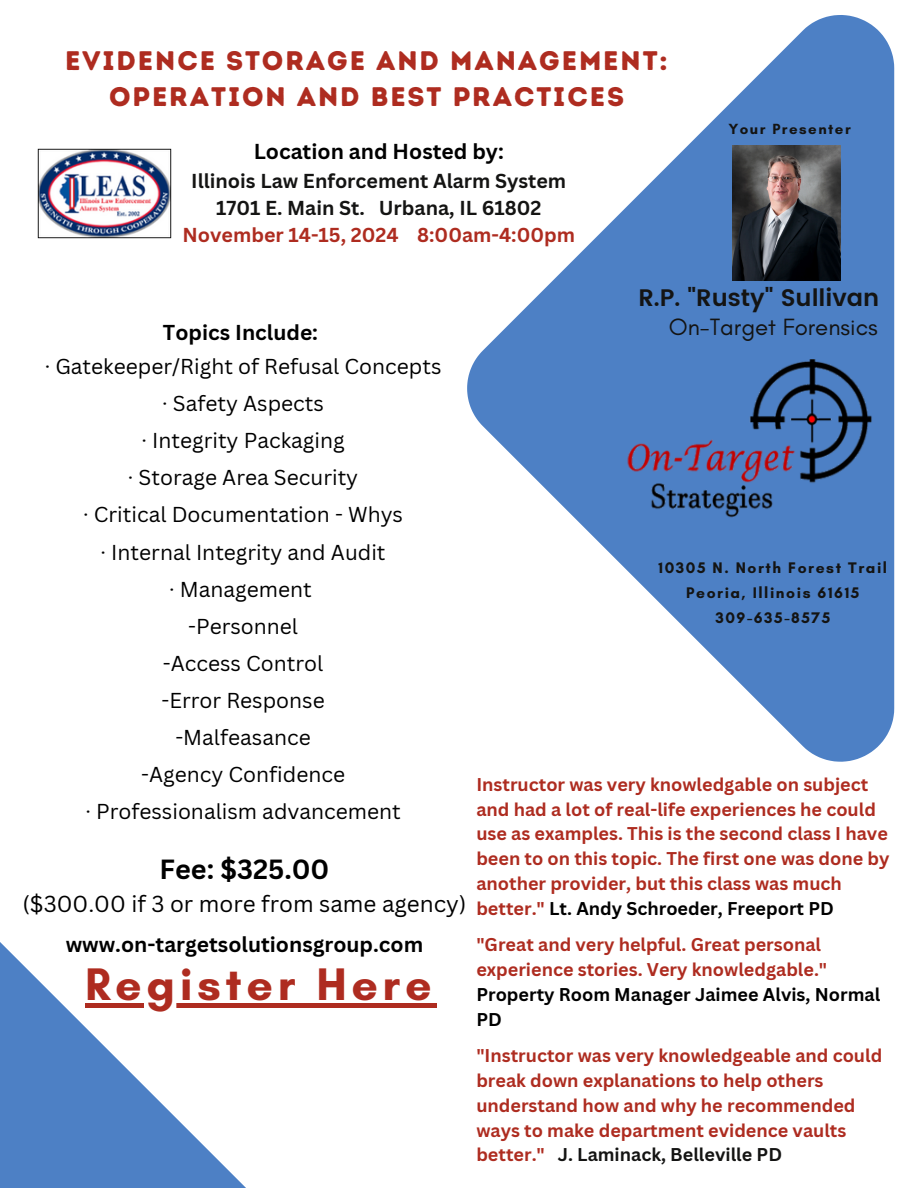
<style>
.page{position:relative;width:918px;height:1188px;background:#fff}
.page>*{position:absolute;margin:0;border:0;box-sizing:border-box;transform-origin:0 0}
.t1{font:700 46.5px "Glacial Indifference";letter-spacing:.1em;color:#ae2c20}
.t2{font:700 27px "Canva Sans";color:#000}
.t3{font:26.85px/36px "Intro Rust Base";letter-spacing:.07em;color:#ae2c20;text-align:center}
.t4{font:24px "Glacial Indifference";color:#141413}
.t5{font:600 23.85px "Poppins";color:#141413}
.t6{font:22.5px "Canva Sans";color:#000}
.t7{font:21px/37.2px "Canva Sans";color:#000;text-align:center}
.t8{font:700 21px "Canva Sans";color:#000}
.t9{font:700 19.65px/27px "Canva Sans";color:#141413;text-align:center}
.t10{font:700 18px/24.8px "Canva Sans";color:#ae2c20}
.t11{font:700 18px/24.8px "Canva Sans";color:#000}
.t12{font:700 15.6px "Glacial Indifference";letter-spacing:.1em;color:#141413}
.t13{font:700 15px "Glacial Indifference";letter-spacing:.1em;color:#141413}
.s1{color:#ae2c20}
.s2{font-weight:700}
.s3{color:#000}
.s4{color:#141413}
</style>
<div class="page">
<svg style="left:467px;top:15px;width:427px;height:747px;fill:#4d80c5"></svg>
<svg style="left:0;top:942px;width:246px;height:246px;fill:#4d80c5"></svg>
<img style="left:733px;top:146px;width:108px;height:135px">
<img style="left:38px;top:148px;width:134px;height:90px">
<div style="left:85px;top:1003px;width:351px;height:5px;background:#ae2c20"></div>
<img style="left:612px;top:359px;width:261px;height:161px">
<h3 class="t3" style="left:65px;top:43px;width:604px">EVIDENCE STORAGE AND MANAGEMENT:<br>OPERATION AND BEST PRACTICES</h3>
<p class="t8" style="left:254px;top:137px;width:252px">Location and Hosted by:</p>
<p class="t9" style="left:183px;top:166px;width:394px">Illinois Law Enforcement Alarm System<br>1701 E. Main St. Urbana, IL 61802<br><span class="s1">November 14-15, 2024 8:00am-4:00pm</span></p>
<p class="t13" style="left:728px;top:120px;width:124px">Your Presenter</p>
<h5 class="t7" style="left:45px;top:315px;width:398px;line-height:33.8px"><span class="s2">Topics Include:<br></span>· Gatekeeper/Right of Refusal Concepts</h5>
<h5 class="t7" style="left:83px;top:384px;width:321px">· Safety Aspects<br>· Integrity Packaging<br>· Storage Area Security<br>· Critical Documentation - Whys · Internal Integrity and Audit<br>· Management<br>-Personnel<br>-Access Control<br>-Error Response<br>-Malfeasance<br>-Agency Confidence<br>· Professionalism advancement</h5>
<p class="t2" style="left:160px;top:850px;width:171px">Fee: $325.00</p>
<p class="t6" style="left:23px;top:888px;width:445px">($300.00 if 3 or more from same agency)</p>
<h2 class="t8" style="left:66px;top:930px;width:359px">www.on-targetsolutionsgroup.com</h2>
<p class="t1" style="left:85px;top:956px;width:348px">Register Here</p>
<h4 class="t5" style="left:638px;top:283px;width:242px">R.P. "Rusty" Sullivan</h4>
<p class="t4" style="left:669px;top:312px;width:211px">On-Target Forensics</p>
<p class="t12" style="left:658px;top:558px;width:230px">10305 N. North Forest Trail</p>
<h6 class="t12" style="left:686px;top:583px;width:175px">Peoria, Illinois 61615</h6>
<p class="t12" style="left:715px;top:608px;width:116px">309-635-8575</p>
<p class="t10" style="left:476px;top:771px;width:415px">Instructor was very knowledgable on subject and had a lot of real-life experiences he could use as examples. This is the second class I have been to on this topic. The first one was done by another provider, but this class was much better." <span class="s3">Lt. Andy Schroeder, Freeport PD</span></p>
<p class="t10" style="left:476px;top:932px;width:352px">"Great and very helpful. Great personal experience stories. Very knowledgable."</p>
<p class="t11" style="left:476px;top:981px;width:405px">Property Room Manager Jaimee Alvis, Normal<br>PD</p>
<p class="t10" style="left:476px;top:1043px;width:408px">"Instructor was very knowledgeable and could break down explanations to help others understand how and why he recommended ways to make department evidence vaults better." <span class="s4">J. Laminack, Belleville PD</span></p>
</div>
